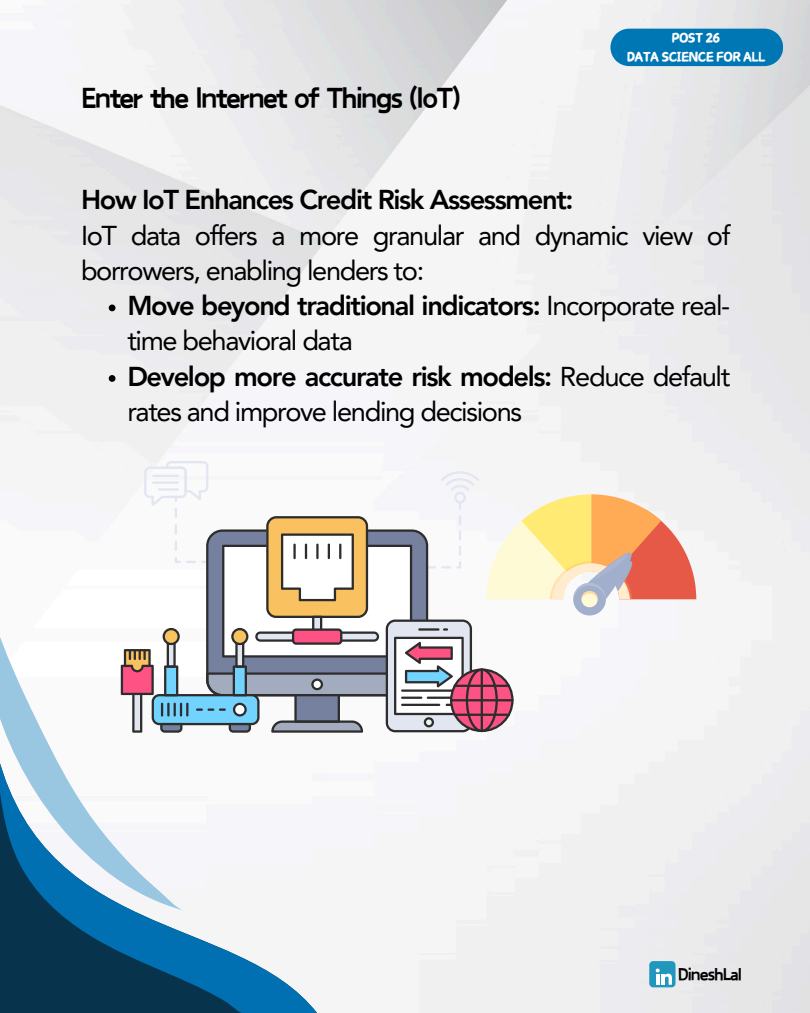
<style>
.page{position:relative;width:810px;height:1013px;background:#fff}
.page>*{position:absolute;margin:0;border:0;box-sizing:border-box;transform-origin:0 0}
.t1{font:900 32.3px "Canva Funny";letter-spacing:-.05em;color:#000}
.t2{font:27.3px/35.2px "Avenir LT Pro";letter-spacing:-.05em;color:#000}
.t3{font:900 19.3px "Canva Funny";letter-spacing:-.05em;color:#000}
.t4{font:14.8px "Canva Champion";letter-spacing:-.05em;color:#fff}
.s1{font-weight:800}
</style>
<div class="page">
<div style="left:649px;top:961px;width:27px;height:26px;background:#2197bd;border-radius:4px"></div>
<svg style="left:656px;top:968px;width:16px;height:16px"></svg>
<div style="left:610px;top:29px;width:173px;height:37px;background:#0077b5"></div>
<svg style="left:0;top:736px;width:317px;height:276px;fill:#f5f5f5"></svg>
<svg style="left:0;top:617px;width:184px;height:293px"></svg>
<svg style="left:109px;top:304px;width:7px;height:7px"></svg>
<svg style="left:109px;top:375px;width:7px;height:7px"></svg>
<svg style="left:121px;top:461px;width:575px;height:271px"></svg>
<p class="t1" style="left:81px;top:84px;width:381px">Enter the Internet of Things (IoT)</p>
<h2 class="t4" style="left:672px;top:30px;width:50px">POST 26</h2>
<p class="t4" style="left:627px;top:48px;width:140px">DATA SCIENCE FOR ALL</p>
<p class="t2" style="left:81px;top:185px;width:651px"><span class="s1">How IoT Enhances Credit Risk Assessment:<br></span>IoT data offers a more granular and dynamic view of borrowers, enabling lenders to:</p>
<p class="t2" style="left:127px;top:290px;width:605px"><span class="s1">Move beyond traditional indicators:</span> Incorporate real&shy;time behavioral data</p>
<p class="t2" style="left:127px;top:361px;width:605px"><span class="s1">Develop more accurate risk models:</span> Reduce default rates and improve lending decisions</p>
<h1 class="t3" style="left:678px;top:965px;width:66px">DineshLal</h1>
</div>
